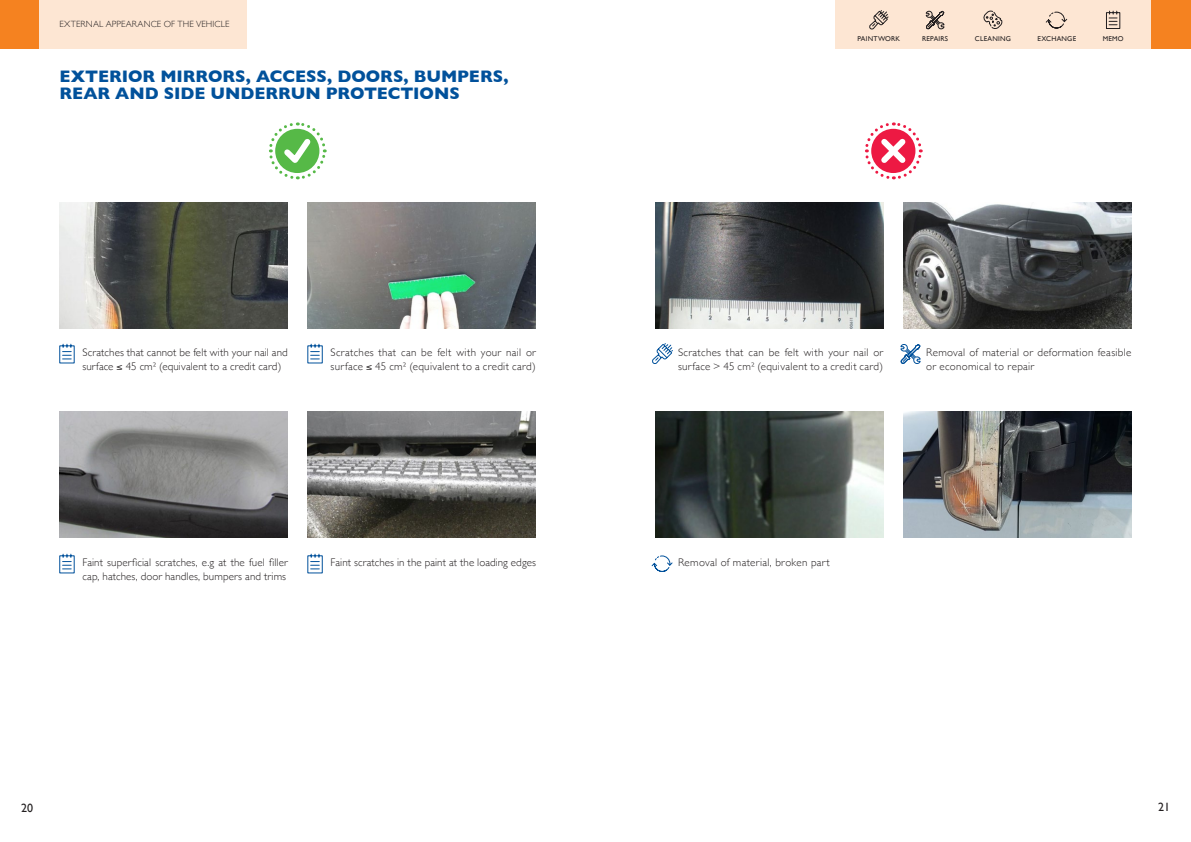
<style>
.page{position:relative;width:1191px;height:842px;background:#fff}
.page>*{position:absolute;margin:0;border:0;box-sizing:border-box;transform-origin:0 0}
.t1{font:700 17px/17px "Gill Sans";color:#01519b}
.t2{font:12px "Gill Sans";color:#231f20}
.t3{font:300 11px/14px "Gill Sans";letter-spacing:.02em;color:#231f20}
.t4{font:300 9px "Gill Sans";letter-spacing:.01em;color:#231f20}
.t5{font:7px "Gill Sans";letter-spacing:.03em;color:#231f20}
</style>
<div class="page">
<svg style="left:269px;top:122px;width:58px;height:58px"></svg>
<svg style="left:865px;top:122px;width:58px;height:58px"></svg>
<div style="left:835px;top:0;width:316px;height:49px;background:#fde6d3"></div>
<div style="left:1151px;top:0;width:40px;height:49px;background:#f58220"></div>
<svg style="left:1106px;top:10px;width:14px;height:19px"></svg>
<svg style="left:925px;top:10px;width:20px;height:20px"></svg>
<svg style="left:983px;top:10px;width:19px;height:19px"></svg>
<svg style="left:869px;top:10px;width:20px;height:20px"></svg>
<svg style="left:1045px;top:11px;width:22px;height:18px"></svg>
<div style="left:39px;top:0;width:208px;height:49px;background:#fde6d3"></div>
<div style="left:0;top:0;width:39px;height:49px;background:#f58220"></div>
<img style="left:60px;top:202px;width:228px;height:126px">
<img style="left:655px;top:202px;width:228px;height:126px">
<img style="left:60px;top:412px;width:228px;height:126px">
<img style="left:655px;top:412px;width:228px;height:126px">
<img style="left:308px;top:202px;width:228px;height:126px">
<img style="left:903px;top:202px;width:228px;height:126px">
<img style="left:308px;top:412px;width:228px;height:126px">
<img style="left:903px;top:412px;width:228px;height:126px">
<svg style="left:59px;top:343px;width:16px;height:21px"></svg>
<svg style="left:652px;top:343px;width:21px;height:21px"></svg>
<svg style="left:651px;top:555px;width:22px;height:17px"></svg>
<svg style="left:59px;top:553px;width:16px;height:21px"></svg>
<svg style="left:307px;top:343px;width:16px;height:21px"></svg>
<svg style="left:900px;top:344px;width:21px;height:20px"></svg>
<svg style="left:307px;top:553px;width:16px;height:21px"></svg>
<p class="t4" style="left:60px;top:17px;width:171px">EXTERNAL APPEARANCE OF THE VEHICLE</p>
<h1 class="t1" style="left:60px;top:68px;width:450px">EXTERIOR MIRRORS, ACCESS, DOORS, BUMPERS,<br>REAR AND SIDE UNDERRUN PROTECTIONS</h1>
<p class="t5" style="left:857px;top:34px;width:44px">PAINTWORK</p>
<p class="t5" style="left:922px;top:34px;width:28px">REPAIRS</p>
<p class="t5" style="left:975px;top:34px;width:37px">CLEANING</p>
<p class="t5" style="left:1037px;top:34px;width:40px">EXCHANGE</p>
<p class="t5" style="left:1102px;top:34px;width:22px">MEMO</p>
<p class="t3" style="left:82px;top:345px;width:207px">Scratches that cannot be felt with your nail and surface ≤ 45 cm² (equivalent to a credit card)</p>
<p class="t3" style="left:678px;top:345px;width:207px">Scratches that can be felt with your nail or surface &gt; 45 cm² (equivalent to a credit card)</p>
<p class="t3" style="left:331px;top:345px;width:207px">Scratches that can be felt with your nail or surface ≤ 45 cm² (equivalent to a credit card)</p>
<p class="t3" style="left:926px;top:345px;width:207px">Removal of material or deformation feasible or economical to repair</p>
<p class="t3" style="left:82px;top:555px;width:207px">Faint superficial scratches, e.g at the fuel filler cap, hatches, door handles, bumpers and trims</p>
<p class="t3" style="left:678px;top:555px;width:153px">Removal of material, broken part</p>
<p class="t3" style="left:331px;top:555px;width:207px">Faint scratches in the paint at the loading edges</p>
<p class="t2" style="left:21px;top:801px;width:13px">20</p>
<p class="t2" style="left:1158px;top:800px;width:13px">21</p>
</div>
